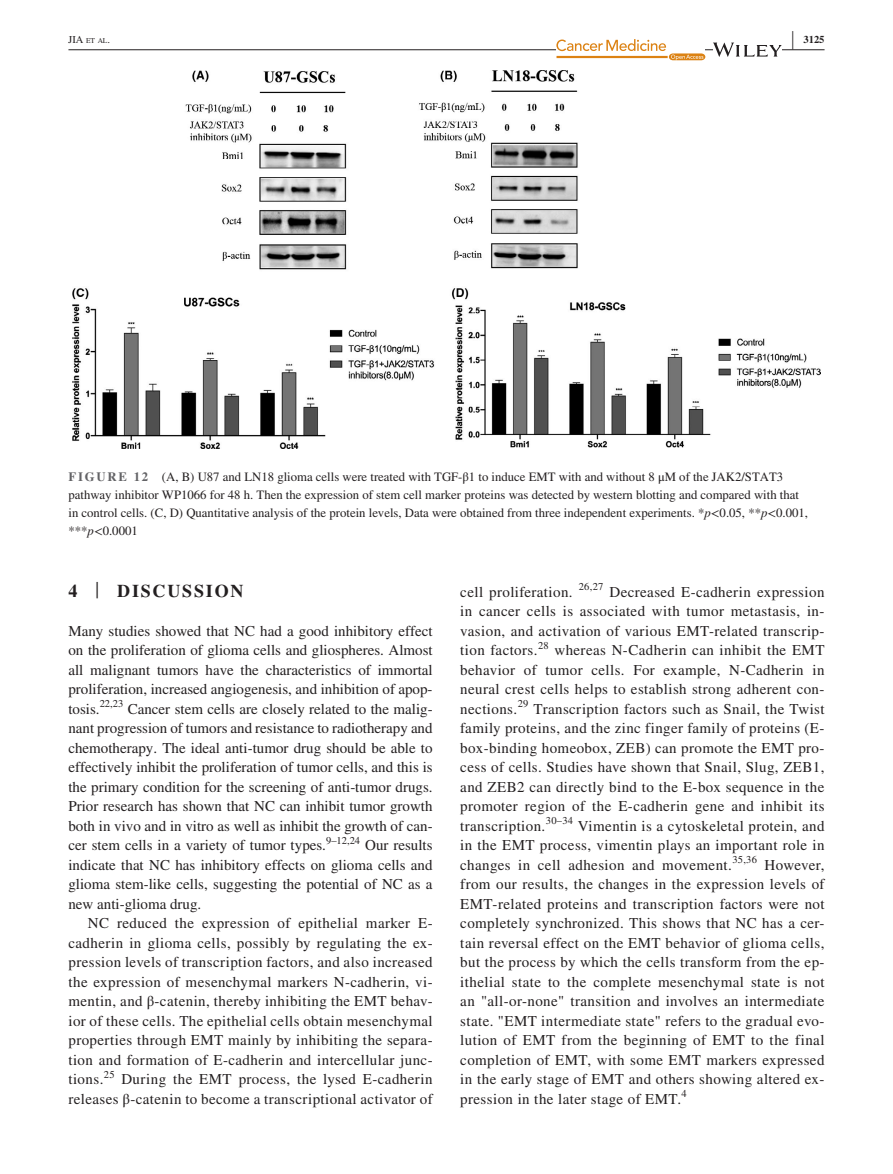
<style>
.page{position:relative;width:893px;height:1174px;background:#fff}
.page>*{position:absolute;margin:0;border:0;box-sizing:border-box;transform-origin:0 0}
.t1{font:700 25.95px "STIX";color:#231f20;scale:.36 1}
.t2{font:700 18px "STIX";letter-spacing:.1em;color:#231f20}
.t3{font:15px/19.5px "STIX";letter-spacing:.025em;color:#231f20;text-align:justify}
.t4{font:12.75px/18px "STIX";color:#231f20}
.t5{font:10.5px "STIX";letter-spacing:.025em;color:#231f20}
.t6{font:10.5px "STIX";color:#231f20}
.t7{font:700 10.5px "STIX";color:#231f20}
.s1{font-size:7.35px}
.s2{font-weight:700;color:#636366}
.s3{font-style:italic}
.s4{font-weight:400;font-size:23.7px}
</style>
<div class="page">
<hr style="left:68px;top:49px;width:756px;height:1px;background:#231f20">
<svg style="left:556px;top:39px;width:149px;height:21px"></svg>
<svg style="left:713px;top:43px;width:69px;height:14px"></svg>
<img style="left:72px;top:70px;width:749px;height:379px">
<h1 class="t1" style="left:792px;top:25px;width:7px">|</h1>
<p class="t6" style="left:68px;top:32px;width:43px">JIA <span class="s1">et al</span>.</p>
<p class="t7" style="left:803px;top:33px;width:22px">3125</p>
<p class="t4" style="left:68px;top:468px;width:741px"><span class="s2">FIGURE 12</span> (A, B) U87 and LN18 glioma cells were treated with TGF-β1 to induce EMT with and without 8 μM of the JAK2/STAT3 pathway inhibitor WP1066 for 48 h. Then the expression of stem cell marker proteins was detected by western blotting and compared with that in control cells. (C, D) Quantitative analysis of the protein levels, Data were obtained from three independent experiments. *<span class="s3">p</span>&lt;0.05, **<span class="s3">p</span>&lt;0.001, ***<span class="s3">p</span>&lt;0.0001</p>
<p class="t2" style="left:68px;top:580px;width:176px">4 <span class="s4">|</span> DISCUSSION</p>
<p class="t3" style="left:68px;top:622px;width:366px">Many studies showed that NC had a good inhibitory effect on the proliferation of glioma cells and gliospheres. Almost all malignant tumors have the characteristics of immortal proliferation, increased angiogenesis, and inhibition of apop&shy;tosis.</p>
<p class="t5" style="left:100px;top:696px;width:25px">22,23</p>
<p class="t3" style="left:68px;top:700px;width:366px;text-indent:59px">Cancer stem cells are closely related to the malig&shy;nant progression of tumors and resistance to radiotherapy and chemotherapy. The ideal anti-tumor drug should be able to effectively inhibit the proliferation of tumor cells, and this is the primary condition for the screening of anti-tumor drugs.<br>Prior research has shown that NC can inhibit tumor growth both in vivo and in vitro as well as inhibit the growth of can&shy;cer stem cells in a variety of tumor types.</p>
<p class="t5" style="left:326px;top:833px;width:36px">9–12,24</p>
<p class="t3" style="left:68px;top:836px;width:366px;text-indent:297px">Our results indicate that NC has inhibitory effects on glioma cells and glioma stem-like cells, suggesting the potential of NC as a new anti-glioma drug.</p>
<p class="t3" style="left:68px;top:914px;width:366px;text-indent:19px">NC reduced the expression of epithelial marker E&shy;cadherin in glioma cells, possibly by regulating the ex&shy;pression levels of transcription factors, and also increased the expression of mesenchymal markers N-cadherin, vi&shy;mentin, and β-catenin, thereby inhibiting the EMT behav&shy;ior of these cells. The epithelial cells obtain mesenchymal properties through EMT mainly by inhibiting the separa&shy;tion and formation of E-cadherin and intercellular junc&shy;tions.</p>
<p class="t5" style="left:104px;top:1067px;width:12px">25</p>
<p class="t3" style="left:68px;top:1070px;width:366px;text-align:right">During the EMT process, the lysed E-cadherin releases β-catenin to become a transcriptional activator of</p>
<p class="t3" style="left:460px;top:583px;width:114px">cell proliferation.</p>
<p class="t5" style="left:579px;top:579px;width:26px">26,27</p>
<p class="t3" style="left:460px;top:583px;width:366px;text-indent:149px">Decreased E-cadherin expression in cancer cells is associated with tumor metastasis, in&shy;vasion, and activation of various EMT-related transcrip&shy;tion factors.</p>
<p class="t5" style="left:538px;top:638px;width:12px">28</p>
<p class="t3" style="left:460px;top:641px;width:366px;text-indent:94px">whereas N-Cadherin can inhibit the EMT behavior of tumor cells. For example, N-Cadherin in neural crest cells helps to establish strong adherent con&shy;nections.</p>
<p class="t5" style="left:518px;top:696px;width:12px">29</p>
<p class="t3" style="left:460px;top:700px;width:366px;text-indent:73px">Transcription factors such as Snail, the Twist family proteins, and the zinc finger family of proteins (E&shy;box-binding homeobox, ZEB) can promote the EMT pro&shy;cess of cells. Studies have shown that Snail, Slug, ZEB1, and ZEB2 can directly bind to the E-box sequence in the promoter region of the E-cadherin gene and inhibit its transcription.</p>
<p class="t5" style="left:546px;top:813px;width:29px">30–34</p>
<p class="t3" style="left:460px;top:817px;width:366px;text-indent:117px">Vimentin is a cytoskeletal protein, and in the EMT process, vimentin plays an important role in changes in cell adhesion and movement.</p>
<p class="t5" style="left:732px;top:852px;width:26px">35,36</p>
<p class="t3" style="left:460px;top:856px;width:366px;text-indent:304px">However, from our results, the changes in the expression levels of EMT-related proteins and transcription factors were not completely synchronized. This shows that NC has a cer&shy;tain reversal effect on the EMT behavior of glioma cells, but the process by which the cells transform from the ep&shy;ithelial state to the complete mesenchymal state is not an "all-or-none" transition and involves an intermediate state. "EMT intermediate state" refers to the gradual evo&shy;lution of EMT from the beginning of EMT to the final completion of EMT, with some EMT markers expressed in the early stage of EMT and others showing altered ex&shy;pression in the later stage of EMT.</p>
<p class="t5" style="left:682px;top:1086px;width:7px">4</p>
</div>
